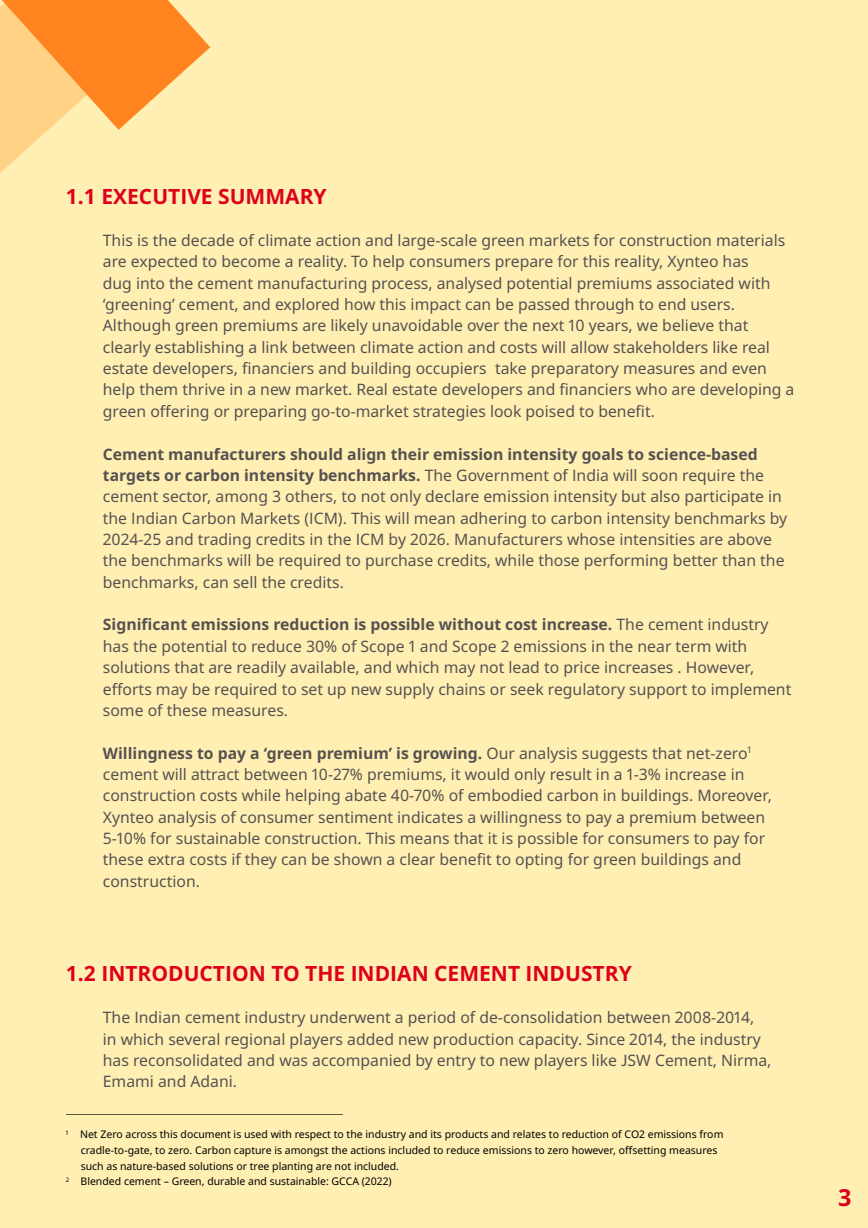
<style>
.page{position:relative;width:868px;height:1228px;background:#ffefb3}
.page>*{position:absolute;margin:0;border:0;box-sizing:border-box;transform-origin:0 0}
.t1{font:700 23.45px "Noto IKEA Latin";color:#df001b}
.t2{font:700 21px "Noto IKEA Latin";color:#df001b}
.t3{font:15.75px/21.3px "Noto IKEA Latin";color:#565151}
.t4{font:10.5px "Noto IKEA Latin";color:#000}
.s1{font-weight:700}
</style>
<div class="page">
<svg style="left:0;top:0;width:210px;height:173px"></svg>
<hr style="left:66px;top:1114px;width:277px;height:1px;background:#000">
<h2 class="t2" style="left:66px;top:181px;width:262px">1.1 EXECUTIVE SUMMARY</h2>
<p class="t3" style="left:103px;top:229px;width:693px">This is the decade of climate action and large-scale green markets for construction materials are expected to become a reality. To help consumers prepare for this reality, Xynteo has<br>dug into the cement manufacturing process, analysed potential premiums associated with ‘greening’ cement, and explored how this impact can be passed through to end users.<br>Although green premiums are likely unavoidable over the next 10 years, we believe that clearly establishing a link between climate action and costs will allow stakeholders like real estate developers, financiers and building occupiers take preparatory measures and even help them thrive in a new market. Real estate developers and financiers who are developing a green offering or preparing go-to-market strategies look poised to benefit.</p>
<p class="t3" style="left:103px;top:443px;width:686px"><span class="s1">Cement manufacturers should align their emission intensity goals to science-based targets or carbon intensity benchmarks.</span> The Government of India will soon require the cement sector, among 3 others, to not only declare emission intensity but also participate in the Indian Carbon Markets (ICM). This will mean adhering to carbon intensity benchmarks by 2024-25 and trading credits in the ICM by 2026. Manufacturers whose intensities are above the benchmarks will be required to purchase credits, while those performing better than the benchmarks, can sell the credits.</p>
<p class="t3" style="left:103px;top:613px;width:690px"><span class="s1">Significant emissions reduction is possible without cost increase.</span> The cement industry has the potential to reduce 30% of Scope 1 and Scope 2 emissions in the near term with solutions that are readily available, and which may not lead to price increases . However, efforts may be required to set up new supply chains or seek regulatory support to implement some of these measures.</p>
<p class="t3" style="left:103px;top:742px;width:671px"><span class="s1">Willingness to pay a ‘green premium’ is growing.</span> Our analysis suggests that net-zero<sup>1 </sup>cement will attract between 10-27% premiums, it would only result in a 1-3% increase in construction costs while helping abate 40-70% of embodied carbon in buildings. Moreover, Xynteo analysis of consumer sentiment indicates a willingness to pay a premium between 5-10% for sustainable construction. This means that it is possible for consumers to pay for these extra costs if they can be shown a clear benefit to opting for green buildings and construction.</p>
<h2 class="t2" style="left:66px;top:958px;width:567px">1.2 INTRODUCTION TO THE INDIAN CEMENT INDUSTRY</h2>
<p class="t3" style="left:103px;top:1006px;width:670px">The Indian cement industry underwent a period of de-consolidation between 2008-2014, in which several regional players added new production capacity. Since 2014, the industry has reconsolidated and was accompanied by entry to new players like JSW Cement, Nirma, Emami and Adani.</p>
<p class="t4" style="left:66px;top:1127px;width:659px"><sup>1</sup> Net Zero across this document is used with respect to the industry and its products and relates to reduction of CO2 emissions from</p>
<p class="t4" style="left:81px;top:1143px;width:638px">cradle-to-gate, to zero. Carbon capture is amongst the actions included to reduce emissions to zero however, offsetting measures</p>
<p class="t4" style="left:81px;top:1158px;width:320px">such as nature-based solutions or tree planting are not included.</p>
<p class="t4" style="left:66px;top:1174px;width:327px"><sup>2</sup> Blended cement – Green, durable and sustainable: GCCA (2022)</p>
<h1 class="t1" style="left:838px;top:1180px;width:15px">3</h1>
</div>
